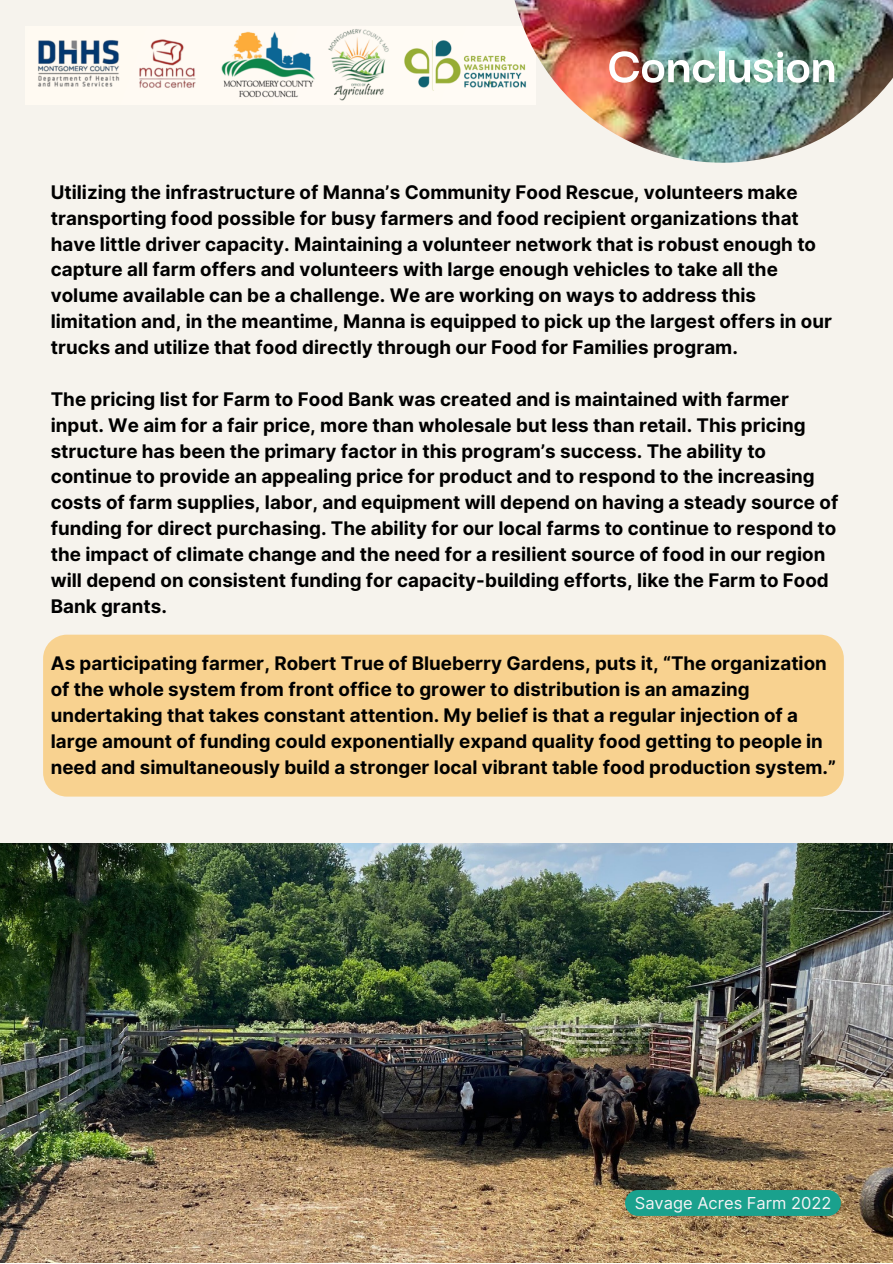
<style>
.page{position:relative;width:893px;height:1264px;background:#fff}
.page>*{position:absolute;margin:0;border:0;box-sizing:border-box;transform-origin:0 0}
.t1{font:700 54px "Darker Grotesque";color:#fff}
.t2{font:700 18.75px/25.8px "Inter";color:#000}
.t3{font:16.5px "Inter";color:#f6f3f6}
</style>
<div class="page">
<div style="left:0;top:0;width:892px;height:1262px;background:#f6f3ed"></div>
<div style="left:43px;top:634px;width:800px;height:162px;background:#f8d290;border-radius:24px"></div>
<img style="left:0;top:843px;width:892px;height:419px">
<img style="left:38px;top:29px;width:470px;height:72px">
<img style="left:508px;top:0;width:384px;height:163px">
<div style="left:625px;top:1189px;width:215px;height:26px;background:#1aa18d;border-radius:13px"></div>
<h1 class="t1" style="left:608px;top:25px;width:230px">Conclusion</h1>
<p class="t2" style="left:51px;top:179px;width:782px">Utilizing the infrastructure of Manna’s Community Food Rescue, volunteers make transporting food possible for busy farmers and food recipient organizations that have little driver capacity. Maintaining a volunteer network that is robust enough to capture all farm offers and volunteers with large enough vehicles to take all the volume available can be a challenge. We are working on ways to address this limitation and, in the meantime, Manna is equipped to pick up the largest offers in our trucks and utilize that food directly through our Food for Families program.</p>
<p class="t2" style="left:51px;top:386px;width:789px">The pricing list for Farm to Food Bank was created and is maintained with farmer input. We aim for a fair price, more than wholesale but less than retail. This pricing structure has been the primary factor in this program’s success. The ability to continue to provide an appealing price for product and to respond to the increasing costs of farm supplies, labor, and equipment will depend on having a steady source of funding for direct purchasing. The ability for our local farms to continue to respond to the impact of climate change and the need for a resilient source of food in our region will depend on consistent funding for capacity-building efforts, like the Farm to Food Bank grants.</p>
<p class="t2" style="left:51px;top:650px;width:786px">As participating farmer, Robert True of Blueberry Gardens, puts it, “The organization of the whole system from front office to grower to distribution is an amazing undertaking that takes constant attention. My belief is that a regular injection of a large amount of funding could exponentially expand quality food getting to people in need and simultaneously build a stronger local vibrant table food production system.”</p>
<p class="t3" style="left:634px;top:1192px;width:198px">Savage Acres Farm 2022</p>
</div>
